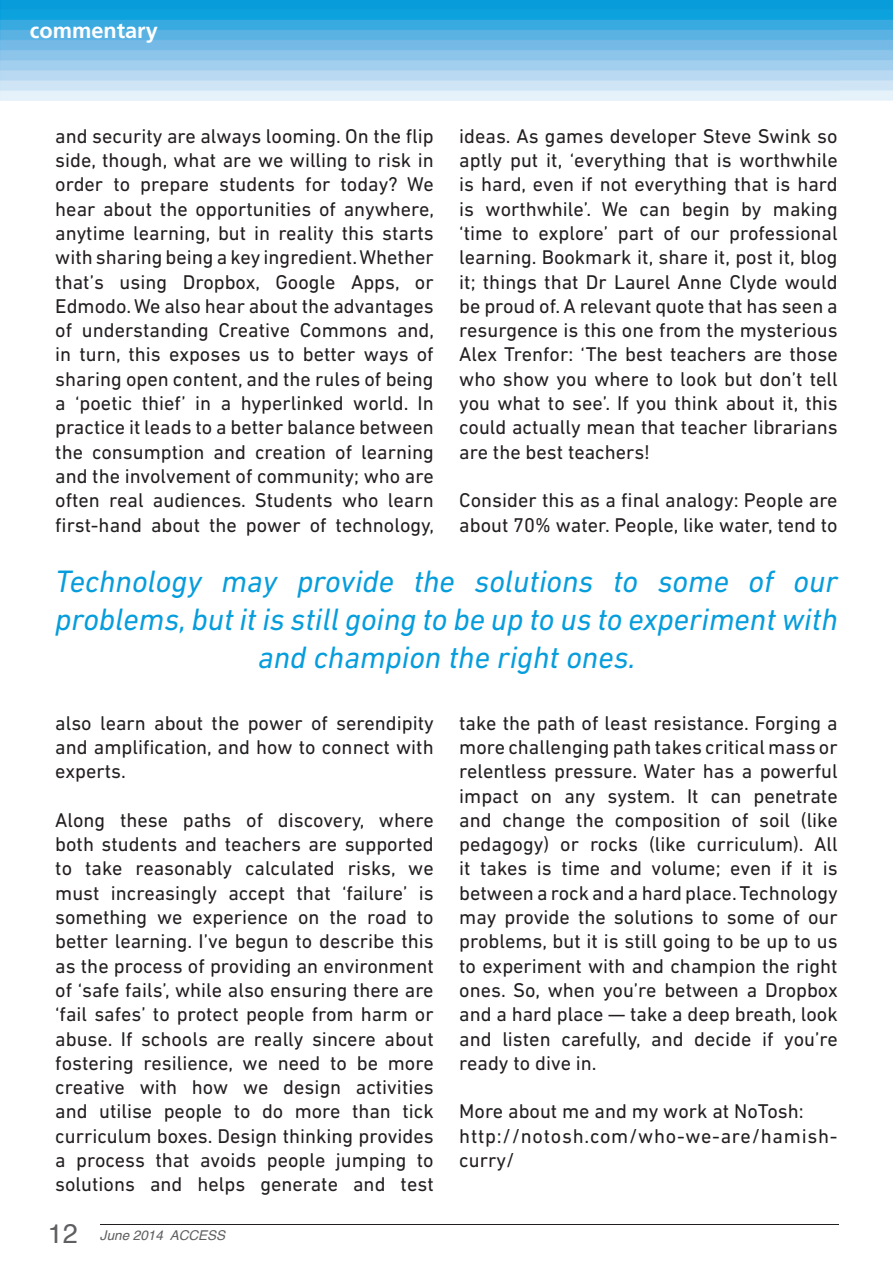
<style>
.page{position:relative;width:893px;height:1263px;background:#fff}
.page>*{position:absolute;margin:0;border:0;box-sizing:border-box;transform-origin:0 0}
.t1{font:italic 31.5px/37.8px "DIN Next LT Pro";color:#069ddc;text-align:center}
.t2{font:700 21.75px "Frutiger";color:#fff}
.t3{font:20.25px/24.3px "DIN Next LT Pro";color:#231f20;text-align:justify}
.t4{font:italic 13.5px "Helvetica";color:#5f5f62}
.s1{font-style:normal;font-size:27px}
</style>
<div class="page">
<hr style="left:100px;top:1224px;width:738px;height:1px;background:#231f20">
<img style="left:0;top:0;width:893px;height:101px">
<p class="t2" style="left:30px;top:18px;width:130px">commentary</p>
<p class="t3" style="left:55px;top:123px;width:380px">and security are always looming. On the flip side, though, what are we willing to risk in order to prepare students for today? We hear about the opportunities of anywhere, anytime learning, but in reality this starts with sharing being a key ingredient. Whether that’s using Dropbox, Google Apps, or Edmodo. We also hear about the advantages of understanding Creative Commons and, in turn, this exposes us to better ways of sharing open content, and the rules of being a ‘poetic thief’ in a hyperlinked world. In practice it leads to a better balance between the consumption and creation of learning and the involvement of community; who are often real audiences. Students who learn first-hand about the power of technology,</p>
<p class="t3" style="left:459px;top:123px;width:380px">ideas. As games developer Steve Swink so aptly put it, ‘everything that is worthwhile is hard, even if not everything that is hard is worthwhile’. We can begin by making ‘time to explore’ part of our professional learning. Bookmark it, share it, post it, blog it; things that Dr Laurel Anne Clyde would be proud of. A relevant quote that has seen a resurgence is this one from the mysterious Alex Trenfor: ‘The best teachers are those who show you where to look but don’t tell you what to see’. If you think about it, this could actually mean that teacher librarians are the best teachers!</p>
<p class="t3" style="left:459px;top:488px;width:380px">Consider this as a final analogy: People are about 70% water. People, like water, tend to</p>
<h1 class="t1" style="left:55px;top:562px;width:784px">Technology may provide the solutions to some of our problems, but it is still going to be up to us to experiment with and champion the right ones.</h1>
<p class="t3" style="left:55px;top:710px;width:380px">also learn about the power of serendipity and amplification, and how to connect with experts.</p>
<p class="t3" style="left:55px;top:807px;width:380px">Along these paths of discovery, where both students and teachers are supported to take reasonably calculated risks, we must increasingly accept that ‘failure’ is something we experience on the road to better learning. I’ve begun to describe this as the process of providing an environment of ‘safe fails’, while also ensuring there are ‘fail safes’ to protect people from harm or abuse. If schools are really sincere about fostering resilience, we need to be more creative with how we design activities and utilise people to do more than tick curriculum boxes. Design thinking provides a process that avoids people jumping to solutions and helps generate and test</p>
<p class="t4" style="left:48px;top:1225px;width:179px"><span class="s1">12</span> June 2014 ACCESS</p>
<p class="t3" style="left:459px;top:710px;width:380px">take the path of least resistance. Forging a more challenging path takes critical mass or relentless pressure. Water has a powerful impact on any system. It can penetrate and change the composition of soil (like pedagogy) or rocks (like curriculum). All it takes is time and volume; even if it is between a rock and a hard place. Technology may provide the solutions to some of our problems, but it is still going to be up to us to experiment with and champion the right ones. So, when you’re between a Dropbox and a hard place — take a deep breath, look and listen carefully, and decide if you’re ready to dive in.</p>
<p class="t3" style="left:459px;top:1099px;width:380px;text-align:left">More about me and my work at NoTosh: http://notosh.com/who-we-are/hamish&shy;curry/</p>
</div>
